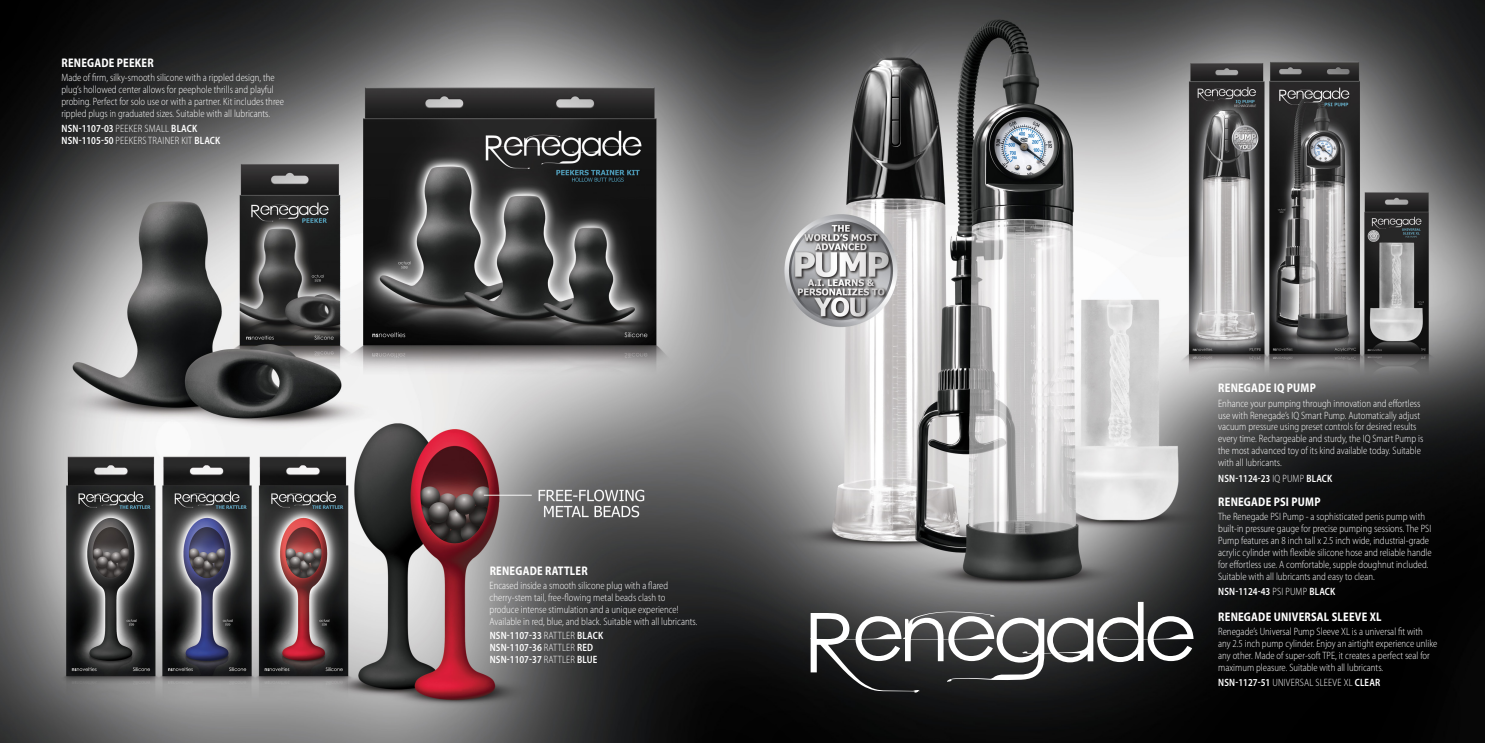
<style>
.page{position:relative;width:1485px;height:743px;background:#fff}
.page>*{position:absolute;margin:0;border:0;box-sizing:border-box;transform-origin:0 0}
.t1{font:700 semi-condensed 12.5px "Myriad Pro";letter-spacing:.02em;color:#fff;scale:.91 1}
.t2{font:300 semi-condensed 10.62px/11.9px "Myriad Pro";color:#fff;scale:.91 1}
.t3{font:600 semi-condensed 10.62px/11.9px "Myriad Pro";color:#fff;scale:.91 1}
.t4{font:300 semi-condensed 10.62px "Myriad Pro";letter-spacing:.02em;color:#fff;scale:.91 1}
.s1{font-weight:300}
.s2{font-weight:600}
</style>
<div class="page">
<img style="left:0;top:0;width:1485px;height:742px">
<svg style="left:810px;top:602px;width:384px;height:90px"></svg>
<p class="t1" style="left:62px;top:56px;width:103px">RENEGADE PEEKER</p>
<p class="t2" style="left:61px;top:72px;width:246px">Made of firm, silky-smooth silicone with a rippled design, the plug’s hollowed center allows for peephole thrills and playful probing. Perfect for solo use or with a partner. Kit includes three rippled plugs in graduated sizes. Suitable with all lubricants.</p>
<p class="t3" style="left:61px;top:123px;width:176px">NSN-1107-03 <span class="s1">PEEKER SMALL</span> BLACK<br>NSN-1105-50 <span class="s1">PEEKERS TRAINER KIT</span> BLACK</p>
<p class="t1" style="left:490px;top:563px;width:109px">RENEGADE RATTLER</p>
<p class="t2" style="left:490px;top:579px;width:230px">Encased inside a smooth silicone plug with a flared cherry-stem tail, free-flowing metal beads clash to produce intense stimulation and a unique experience!<br>Available in red, blue, and black. Suitable with all lubricants.</p>
<p class="t3" style="left:490px;top:630px;width:126px">NSN-1107-33 <span class="s1">RATTLER</span> BLACK<br>NSN-1107-36 <span class="s1">RATTLER</span> RED<br>NSN-1107-37 <span class="s1">RATTLER</span> BLUE</p>
<p class="t1" style="left:1218px;top:381px;width:109px">RENEGADE IQ PUMP</p>
<p class="t2" style="left:1218px;top:397px;width:227px">Enhance your pumping through innovation and effortless use with Renegade’s IQ Smart Pump. Automatically adjust vacuum pressure using preset controls for desired results every time. Rechargeable and sturdy, the IQ Smart Pump is the most advanced toy of its kind available today. Suitable with all lubricants.</p>
<p class="t3" style="left:1218px;top:472px;width:127px">NSN-1124-23 <span class="s1">IQ PUMP</span> BLACK</p>
<p class="t1" style="left:1218px;top:494px;width:114px">RENEGADE PSI PUMP</p>
<p class="t2" style="left:1218px;top:511px;width:236px">The Renegade PSI Pump - a sophisticated penis pump with built-in pressure gauge for precise pumping sessions. The PSI Pump features an 8 inch tall x 2.5 inch wide, industrial-grade acrylic cylinder with flexible silicone hose and reliable handle for effortless use. A comfortable, supple doughnut included.<br>Suitable with all lubricants and easy to clean.</p>
<p class="t3" style="left:1218px;top:585px;width:130px">NSN-1124-43 <span class="s1">PSI PUMP</span> BLACK</p>
<p class="t1" style="left:1218px;top:609px;width:181px">RENEGADE UNIVERSAL SLEEVE XL</p>
<p class="t2" style="left:1218px;top:625px;width:242px">Renegade’s Universal Pump Sleeve XL is a universal fit with any 2.5 inch pump cylinder. Enjoy an airtight experience unlike any other. Made of super-soft TPE, it creates a perfect seal for maximum pleasure. Suitable with all lubricants.</p>
<p class="t4" style="left:1218px;top:677px;width:180px"><span class="s2">NSN-1127-51</span> UNIVERSAL SLEEVE XL <span class="s2">CLEAR</span></p>
</div>
